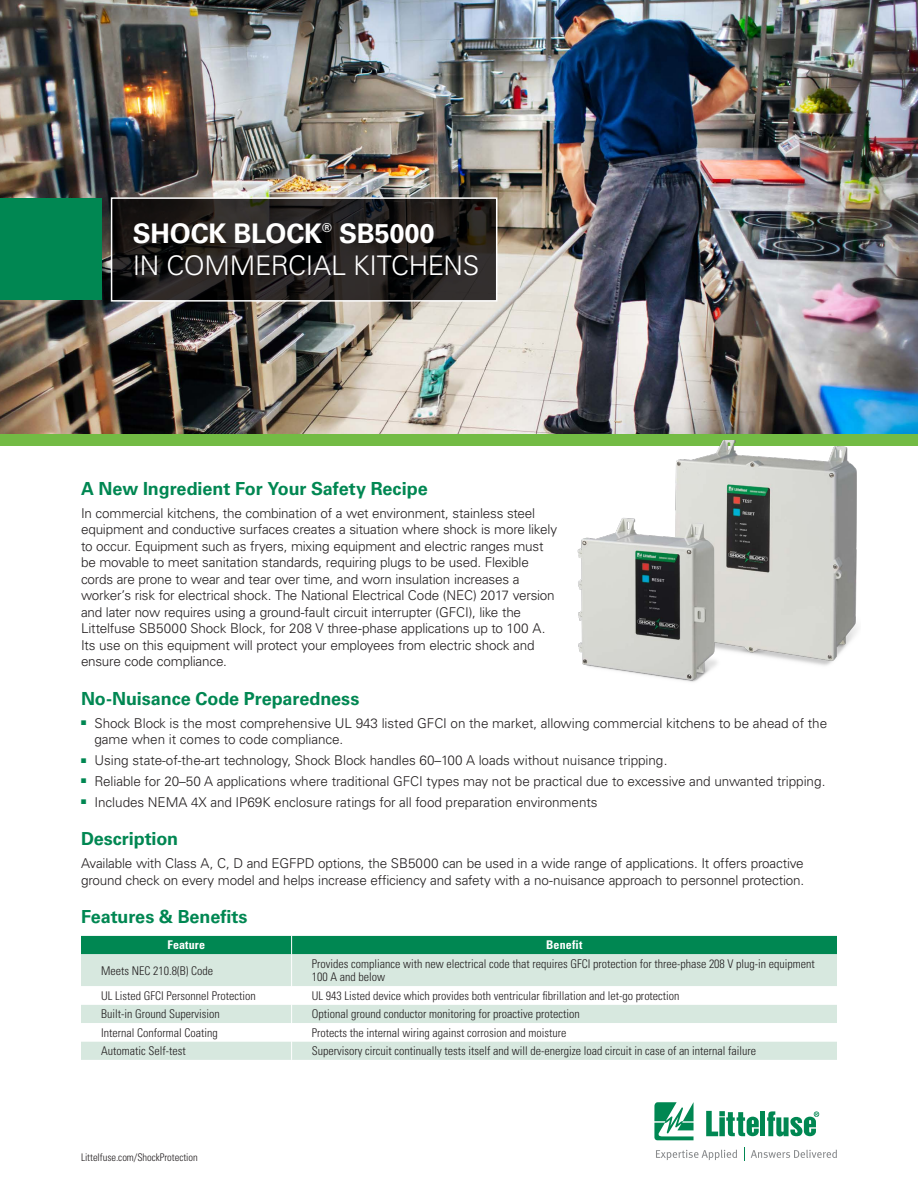
<style>
.page{position:relative;width:918px;height:1188px;background:#fff}
.page>*{position:absolute;margin:0;border:0;box-sizing:border-box;transform-origin:0 0}
.Flyer_Title{font:300 27px "Univers LT Std";letter-spacing:-.015em;color:#fff}
.Flyer_Title-2{font:700 27px "Univers LT Std";letter-spacing:-.01em;color:#fff}
.Fact_Subheads{font:700 18px "Univers LT Std";letter-spacing:-.005em;color:#008752}
.Body{font:300 13.5px/16.5px "Univers LT Std";letter-spacing:-.015em;color:#231f20}
.Table_8_body{font:300 condensed 12px/13.5px "Univers LT Std";color:#231f20}
.Table_8_column_Headi{font:700 condensed 12px "Univers LT Std";letter-spacing:.015em;color:#fff}
.t1{font:300 condensed 10.5px "Univers LT Std";letter-spacing:-.005em;color:#231f20}
</style>
<div class="page">
<svg style="left:654px;top:1102px;width:40px;height:38px"></svg>
<div style="left:760px;top:1111px;width:5px;height:25px;background:#008752"></div>
<svg style="left:767px;top:1111px;width:52px;height:26px"></svg>
<svg style="left:706px;top:1111px;width:53px;height:25px"></svg>
<svg style="left:656px;top:1150px;width:81px;height:10px"></svg>
<svg style="left:744px;top:1148px;width:1px;height:13px"></svg>
<svg style="left:751px;top:1150px;width:86px;height:8px"></svg>
<img style="left:0;top:0;width:918px;height:434px">
<div style="left:0;top:434px;width:918px;height:12px;background:#73bb44"></div>
<svg style="left:110px;top:197px;width:388px;height:105px;background:#282524"></svg>
<div style="left:0;top:199px;width:102px;height:101px;background:#008752"></div>
<div style="left:81px;top:954px;width:756px;height:32px;background:#d7e8df"></div>
<div style="left:81px;top:936px;width:756px;height:18px;background:#008752"></div>
<hr style="left:291px;top:954px;width:1px;height:32px;background:#fff">
<svg style="left:81px;top:1005px;width:756px;height:55px"></svg>
<img style="left:577px;top:440px;width:281px;height:242px">
<p class="Flyer_Title-2" style="left:133px;top:218px;width:303px">SHOCK BLOCK<sup>®</sup> SB5000</p>
<p class="Flyer_Title" style="left:133px;top:250px;width:348px">IN COMMERCIAL KITCHENS</p>
<p class="Fact_Subheads" style="left:81px;top:478px;width:348px">A New Ingredient For Your Safety Recipe</p>
<p class="Body" style="left:81px;top:505px;width:478px">In commercial kitchens, the combination of a wet environment, stainless steel equipment and conductive surfaces creates a situation where shock is more likely to occur. Equipment such as fryers, mixing equipment and electric ranges must be movable to meet sanitation standards, requiring plugs to be used. Flexible cords are prone to wear and tear over time, and worn insulation increases a worker’s risk for electrical shock. The National Electrical Code (NEC) 2017 version and later now requires using a ground-fault circuit interrupter (GFCI), like the Littelfuse SB5000 Shock Block, for 208 V three-phase applications up to 100 A.<br>Its use on this equipment will protect your employees from electric shock and ensure code compliance.</p>
<p class="Fact_Subheads" style="left:81px;top:688px;width:280px">No-Nuisance Code Preparedness</p>
<p class="Body" style="left:94px;top:715px;width:734px;text-indent:-14px"><sup>■</sup> Shock Block is the most comprehensive UL 943 listed GFCI on the market, allowing commercial kitchens to be ahead of the game when it comes to code compliance.</p>
<p class="Body" style="left:81px;top:752px;width:588px"><sup>■</sup> Using state-of-the-art technology, Shock Block handles 60–100 A loads without nuisance tripping.</p>
<p class="Body" style="left:81px;top:773px;width:746px"><sup>■</sup> Reliable for 20–50 A applications where traditional GFCI types may not be practical due to excessive and unwanted tripping.</p>
<p class="Body" style="left:81px;top:794px;width:518px"><sup>■</sup> Includes NEMA 4X and IP69K enclosure ratings for all food preparation environments</p>
<p class="Fact_Subheads" style="left:81px;top:828px;width:99px">Description</p>
<p class="Body" style="left:81px;top:855px;width:725px">Available with Class A, C, D and EGFPD options, the SB5000 can be used in a wide range of applications. It offers proactive ground check on every model and helps increase efficiency and safety with a no-nuisance approach to personnel protection.</p>
<p class="Fact_Subheads" style="left:81px;top:906px;width:168px">Features &amp; Benefits</p>
<p class="Table_8_column_Headi" style="left:167px;top:938px;width:39px">Feature</p>
<p class="Table_8_column_Headi" style="left:546px;top:938px;width:38px">Benefit</p>
<p class="Table_8_body" style="left:101px;top:964px;width:113px">Meets NEC 210.8(B) Code</p>
<p class="Table_8_body" style="left:312px;top:957px;width:505px">Provides compliance with new electrical code that requires GFCI protection for three-phase 208 V plug-in equipment<br>100 A and below</p>
<p class="Table_8_body" style="left:101px;top:989px;width:156px">UL Listed GFCI Personnel Protection</p>
<p class="Table_8_body" style="left:312px;top:989px;width:369px">UL 943 Listed device which provides both ventricular fibrillation and let-go protection</p>
<p class="Table_8_body" style="left:101px;top:1007px;width:120px">Built-in Ground Supervision</p>
<p class="Table_8_body" style="left:312px;top:1007px;width:269px">Optional ground conductor monitoring for proactive protection</p>
<p class="Table_8_body" style="left:101px;top:1026px;width:118px">Internal Conformal Coating</p>
<p class="Table_8_body" style="left:312px;top:1026px;width:256px">Protects the internal wiring against corrosion and moisture</p>
<p class="Table_8_body" style="left:101px;top:1044px;width:86px">Automatic Self-test</p>
<p class="Table_8_body" style="left:312px;top:1044px;width:446px">Supervisory circuit continually tests itself and will de-energize load circuit in case of an internal failure</p>
<p class="t1" style="left:81px;top:1151px;width:118px">Littelfuse.com/ShockProtection</p>
</div>
